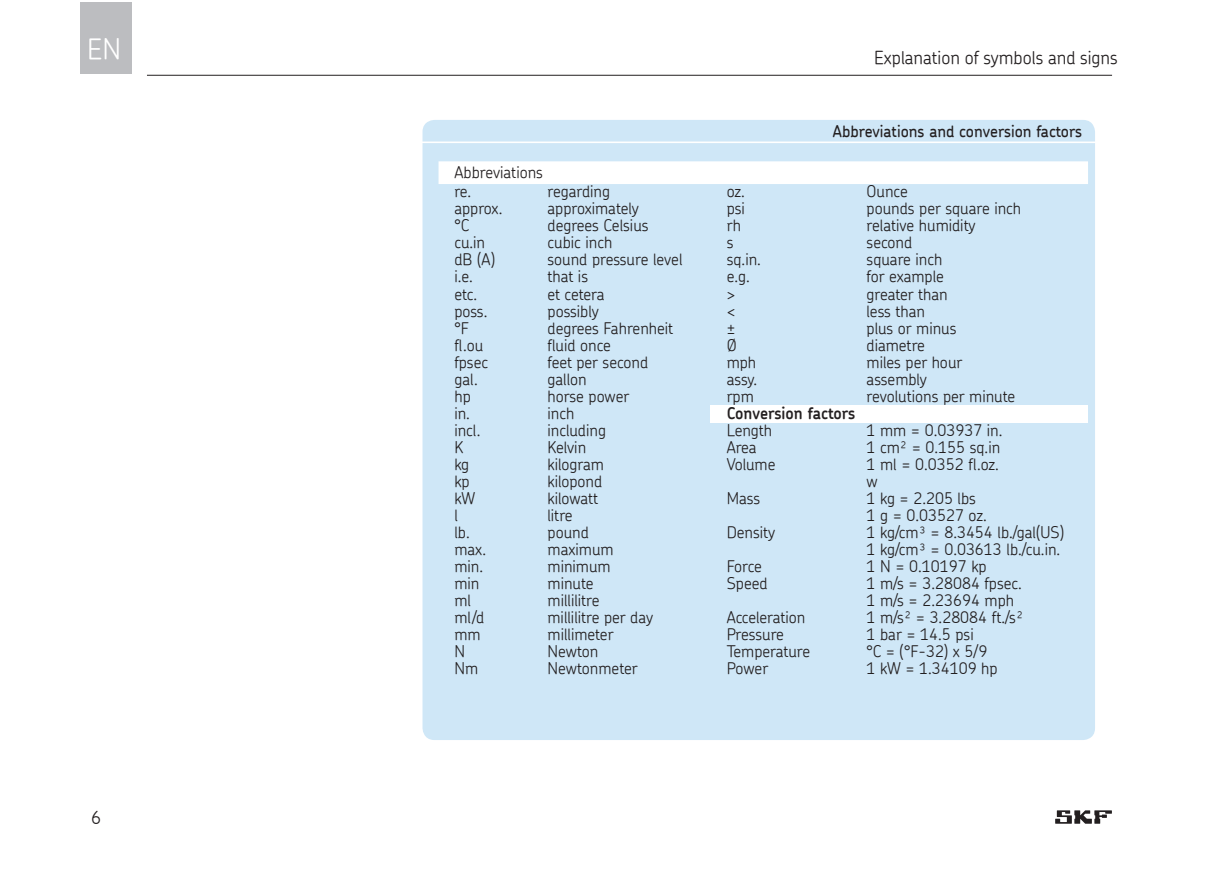
<style>
.page{position:relative;width:1225px;height:877px;background:#fff}
.page>*{position:absolute;margin:0;border:0;box-sizing:border-box;transform-origin:0 0}
.t1{font:300 28px "SKF Chevin";color:#fff}
.t2{font:300 18px "SKF Chevin";color:#231f20}
.t3{font:300 16px/18.8px "SKF Chevin";color:#231f20}
.t4{font:500 16px "SKF Chevin";color:#231f20}
.t5{font:600 16px "SKF Chevin";color:#231f20}
.t6{font:300 16px "SKF Chevin";letter-spacing:-.02em;color:#231f20}
</style>
<div class="page">
<svg style="left:1055px;top:810px;width:56px;height:13px"></svg>
<div style="left:80px;top:2px;width:52px;height:72px;background:#bcbdc0"></div>
<hr style="left:147px;top:75px;width:964px;height:1px;background:#231f20">
<div style="left:422px;top:120px;width:672px;height:619px;background:#cfe7f7;border-radius:12px"></div>
<hr style="left:420px;top:141px;width:675px;height:2px;background:#fff">
<div style="left:438px;top:161px;width:649px;height:23px;background:#fff"></div>
<div style="left:710px;top:405px;width:377px;height:17px;background:#fff"></div>
<h1 class="t1" style="left:87px;top:33px;width:35px">EN</h1>
<p class="t2" style="left:873px;top:49px;width:245px">Explanation of symbols and signs</p>
<p class="t4" style="left:832px;top:123px;width:250px">Abbreviations and conversion factors</p>
<p class="t3" style="left:454px;top:164px;width:90px">Abbreviations re.</p>
<p class="t3" style="left:547px;top:183px;width:64px">regarding</p>
<p class="t3" style="left:726px;top:183px;width:20px">oz.</p>
<p class="t3" style="left:866px;top:183px;width:43px">Ounce</p>
<p class="t2" style="left:91px;top:808px;width:12px">6</p>
<p class="t3" style="left:454px;top:200px;width:49px">approx.</p>
<p class="t3" style="left:547px;top:200px;width:93px">approximately</p>
<p class="t3" style="left:726px;top:200px;width:20px">psi</p>
<p class="t3" style="left:866px;top:200px;width:156px">pounds per square inch</p>
<p class="t3" style="left:454px;top:217px;width:17px">°C</p>
<p class="t3" style="left:547px;top:217px;width:103px">degrees Celsius</p>
<p class="t3" style="left:726px;top:217px;width:16px">rh</p>
<p class="t3" style="left:866px;top:217px;width:110px">relative humidity</p>
<p class="t3" style="left:454px;top:234px;width:32px">cu.in</p>
<p class="t3" style="left:547px;top:234px;width:66px">cubic inch</p>
<p class="t3" style="left:726px;top:234px;width:8px">s</p>
<p class="t3" style="left:866px;top:234px;width:47px">second</p>
<p class="t3" style="left:454px;top:250px;width:42px">dB (A)</p>
<p class="t3" style="left:547px;top:251px;width:136px">sound pressure level</p>
<p class="t3" style="left:726px;top:251px;width:36px">sq.in.</p>
<p class="t3" style="left:866px;top:251px;width:77px">square inch</p>
<p class="t3" style="left:454px;top:268px;width:20px">i.e.</p>
<p class="t3" style="left:547px;top:268px;width:42px">that is</p>
<p class="t3" style="left:726px;top:268px;width:25px">e.g.</p>
<p class="t3" style="left:866px;top:268px;width:79px">for example</p>
<p class="t3" style="left:454px;top:285px;width:24px">etc.</p>
<p class="t3" style="left:547px;top:285px;width:59px">et cetera</p>
<p class="t3" style="left:726px;top:285px;width:10px">&gt;</p>
<p class="t3" style="left:866px;top:285px;width:83px">greater than</p>
<p class="t3" style="left:454px;top:302px;width:35px">poss.</p>
<p class="t3" style="left:547px;top:302px;width:53px">possibly</p>
<p class="t3" style="left:726px;top:302px;width:10px">&lt;</p>
<p class="t3" style="left:866px;top:302px;width:60px">less than</p>
<p class="t3" style="left:454px;top:318px;width:16px">°F</p>
<p class="t3" style="left:547px;top:318px;width:127px">degrees Fahrenheit</p>
<p class="t3" style="left:726px;top:319px;width:10px">±</p>
<p class="t3" style="left:866px;top:319px;width:91px">plus or minus</p>
<p class="t3" style="left:454px;top:336px;width:30px">fl.ou</p>
<p class="t3" style="left:547px;top:336px;width:65px">fluid once</p>
<p class="t3" style="left:726px;top:336px;width:12px">Ø</p>
<p class="t3" style="left:866px;top:336px;width:60px">diametre</p>
<p class="t3" style="left:454px;top:353px;width:35px">fpsec</p>
<p class="t3" style="left:547px;top:353px;width:102px">feet per second</p>
<p class="t3" style="left:726px;top:353px;width:31px">mph</p>
<p class="t3" style="left:866px;top:353px;width:97px">miles per hour</p>
<p class="t3" style="left:454px;top:370px;width:25px">gal.</p>
<p class="t3" style="left:547px;top:370px;width:41px">gallon</p>
<p class="t3" style="left:726px;top:370px;width:32px">assy.</p>
<p class="t3" style="left:866px;top:370px;width:62px">assembly</p>
<p class="t3" style="left:454px;top:387px;width:18px">hp</p>
<p class="t3" style="left:547px;top:387px;width:83px">horse power</p>
<p class="t3" style="left:726px;top:387px;width:29px">rpm</p>
<p class="t3" style="left:866px;top:387px;width:150px">revolutions per minute</p>
<p class="t3" style="left:454px;top:404px;width:17px">in.</p>
<p class="t3" style="left:547px;top:404px;width:28px">inch</p>
<p class="t5" style="left:726px;top:403px;width:130px">Conversion factors</p>
<p class="t3" style="left:454px;top:421px;width:28px">incl.</p>
<p class="t3" style="left:547px;top:421px;width:60px">including</p>
<p class="t3" style="left:726px;top:421px;width:47px">Length</p>
<p class="t3" style="left:866px;top:421px;width:137px">1 mm = 0.03937 in.</p>
<p class="t3" style="left:454px;top:438px;width:10px">K</p>
<p class="t3" style="left:547px;top:438px;width:40px">Kelvin</p>
<p class="t3" style="left:726px;top:438px;width:31px">Area</p>
<p class="t3" style="left:866px;top:438px;width:135px">1 cm² = 0.155 sq.in</p>
<p class="t3" style="left:454px;top:455px;width:16px">kg</p>
<p class="t3" style="left:547px;top:455px;width:58px">kilogram</p>
<p class="t3" style="left:726px;top:455px;width:50px">Volume</p>
<p class="t3" style="left:866px;top:455px;width:134px">1 ml = 0.0352 fl.oz.</p>
<p class="t3" style="left:454px;top:472px;width:17px">kp</p>
<p class="t3" style="left:547px;top:472px;width:56px">kilopond</p>
<p class="t3" style="left:866px;top:472px;width:13px">w</p>
<p class="t3" style="left:454px;top:489px;width:22px">kW</p>
<p class="t3" style="left:547px;top:489px;width:52px">kilowatt</p>
<p class="t3" style="left:726px;top:489px;width:35px">Mass</p>
<p class="t3" style="left:866px;top:489px;width:111px">1 kg = 2.205 lbs</p>
<p class="t3" style="left:454px;top:506px;width:5px">l</p>
<p class="t3" style="left:547px;top:506px;width:27px">litre</p>
<p class="t3" style="left:866px;top:506px;width:122px">1 g = 0.03527 oz.</p>
<p class="t3" style="left:454px;top:523px;width:17px">lb.</p>
<p class="t3" style="left:547px;top:523px;width:43px">pound</p>
<p class="t3" style="left:726px;top:523px;width:50px">Density</p>
<p class="t3" style="left:866px;top:522px;width:199px">1 kg/cm³ = 8.3454 lb./gal(US)</p>
<p class="t3" style="left:454px;top:540px;width:33px">max.</p>
<p class="t3" style="left:547px;top:540px;width:67px">maximum</p>
<p class="t3" style="left:866px;top:540px;width:195px">1 kg/cm³ = 0.03613 lb./cu.in.</p>
<p class="t3" style="left:454px;top:557px;width:30px">min.</p>
<p class="t3" style="left:547px;top:557px;width:65px">minimum</p>
<p class="t3" style="left:726px;top:556px;width:37px">Force</p>
<p class="t3" style="left:866px;top:557px;width:121px">1 N = 0.10197 kp</p>
<p class="t3" style="left:454px;top:574px;width:27px">min</p>
<p class="t3" style="left:547px;top:574px;width:48px">minute</p>
<p class="t3" style="left:726px;top:574px;width:42px">Speed</p>
<p class="t3" style="left:866px;top:573px;width:157px">1 m/s = 3.28084 fpsec.</p>
<p class="t3" style="left:454px;top:591px;width:18px">ml</p>
<p class="t3" style="left:547px;top:591px;width:53px">millilitre</p>
<p class="t3" style="left:866px;top:591px;width:149px">1 m/s = 2.23694 mph</p>
<p class="t3" style="left:454px;top:608px;width:31px">ml/d</p>
<p class="t3" style="left:547px;top:608px;width:107px">millilitre per day</p>
<p class="t3" style="left:726px;top:608px;width:80px">Acceleration</p>
<p class="t3" style="left:866px;top:607px;width:158px">1 m/s² = 3.28084 ft./s²</p>
<p class="t3" style="left:454px;top:625px;width:28px">mm</p>
<p class="t3" style="left:547px;top:625px;width:68px">millimeter</p>
<p class="t6" style="left:726px;top:626px;width:59px">Pressure</p>
<p class="t3" style="left:866px;top:625px;width:109px">1 bar = 14.5 psi</p>
<p class="t3" style="left:454px;top:642px;width:12px">N</p>
<p class="t3" style="left:547px;top:642px;width:52px">Newton</p>
<p class="t3" style="left:726px;top:642px;width:85px">Temperature</p>
<p class="t3" style="left:866px;top:641px;width:122px">°C = (°F-32) x 5/9</p>
<p class="t3" style="left:454px;top:659px;width:25px">Nm</p>
<p class="t3" style="left:547px;top:659px;width:92px">Newtonmeter</p>
<p class="t3" style="left:726px;top:659px;width:43px">Power</p>
<p class="t3" style="left:866px;top:659px;width:133px">1 kW = 1.34109 hp</p>
</div>
